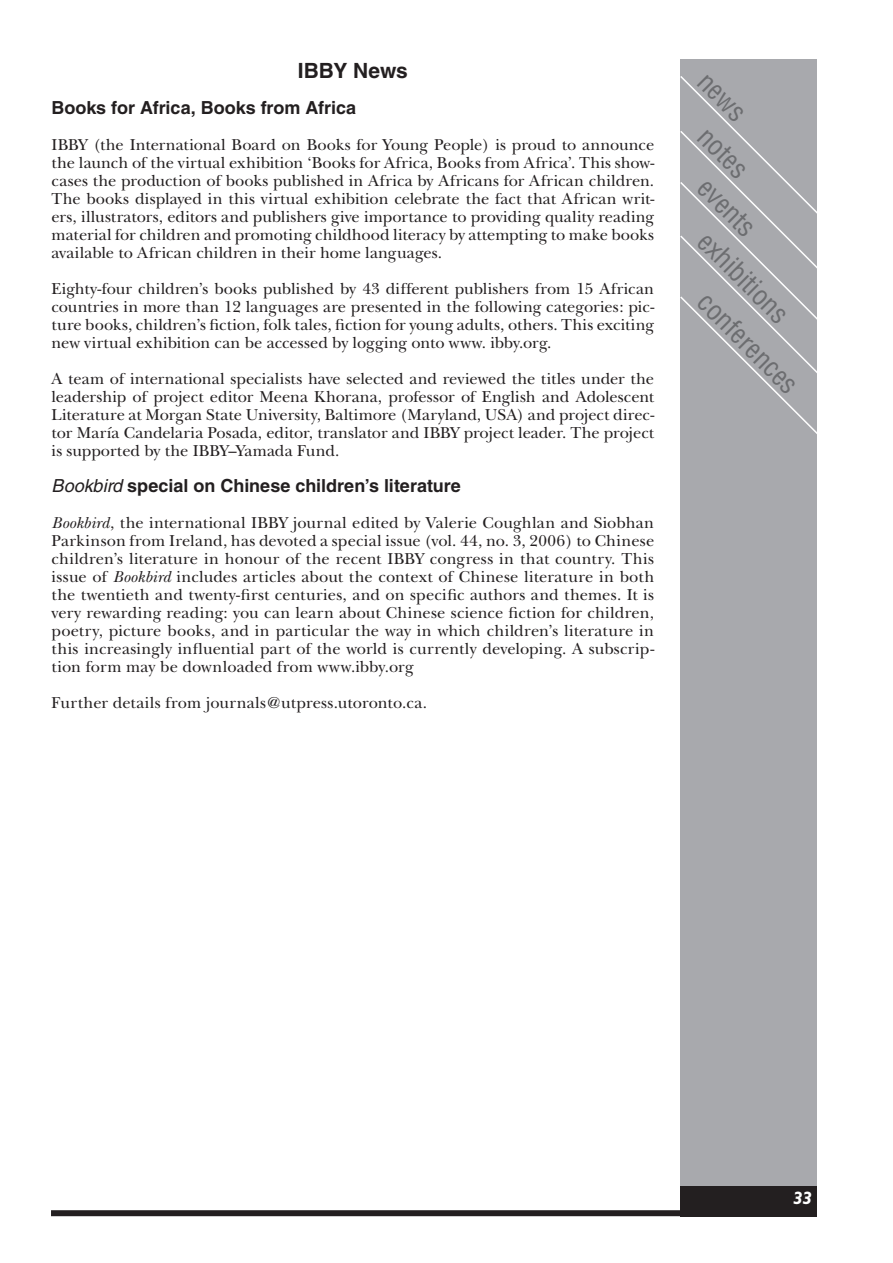
<style>
.page{position:relative;width:893px;height:1263px;background:#fff}
.page>*{position:absolute;margin:0;border:0;box-sizing:border-box;transform-origin:0 0}
.t1{font:condensed 27px/38.8px "Helvetica";color:#6c6d70}
.t2{font:700 21px "Helvetica";letter-spacing:-.005em;color:#231f20}
.t3{font:700 18px "Helvetica";color:#231f20}
.t4{font:italic 700 18px "Gill Sans";color:#fff}
.t5{font:16.5px/18px "New Baskerville";letter-spacing:.005em;color:#231f20;text-align:justify}
.s1{font-weight:400;font-style:italic}
.s2{font-style:italic}
</style>
<div class="page">
<div style="left:680px;top:60px;width:136px;height:1155px;background:#a8a9ad"></div>
<div style="left:51px;top:1210px;width:765px;height:6px;background:#231f20"></div>
<div style="left:680px;top:1186px;width:136px;height:30px;background:#231f20"></div>
<svg style="left:680px;top:74px;width:137px;height:363px"></svg>
<p class="t2" style="left:298px;top:57px;width:111px">IBBY News</p>
<p class="t3" style="left:52px;top:96px;width:306px">Books for Africa, Books from Africa</p>
<p class="t5" style="left:52px;top:135px;width:604px">IBBY (the International Board on Books for Young People) is proud to announce the launch of the virtual exhibition ‘Books for Africa, Books from Africa’. This show&shy;cases the production of books published in Africa by Africans for African children.<br>The books displayed in this virtual exhibition celebrate the fact that African writ&shy;ers, illustrators, editors and publishers give importance to providing quality reading material for children and promoting childhood literacy by attempting to make books available to African children in their home languages.</p>
<p class="t5" style="left:52px;top:279px;width:604px">Eighty-four children’s books published by 43 different publishers from 15 African countries in more than 12 languages are presented in the following categories: pic&shy;ture books, children’s fiction, folk tales, fiction for young adults, others. This exciting new virtual exhibition can be accessed by logging onto www. ibby.org.</p>
<p class="t5" style="left:52px;top:369px;width:604px">A team of international specialists have selected and reviewed the titles under the leadership of project editor Meena Khorana, professor of English and Adolescent Literature at Morgan State University, Baltimore (Maryland, USA) and project direc&shy;tor María Candelaria Posada, editor, translator and IBBY project leader. The project is supported by the IBBY–Yamada Fund.</p>
<p class="t3" style="left:52px;top:474px;width:411px"><span class="s1">Bookbird</span> special on Chinese children’s literature</p>
<p class="t5" style="left:52px;top:513px;width:604px"><span class="s2">Bookbird</span>, the international IBBY journal edited by Valerie Coughlan and Siobhan Parkinson from Ireland, has devoted a special issue (vol. 44, no. 3, 2006) to Chinese children’s literature in honour of the recent IBBY congress in that country. This issue of <span class="s2">Bookbird</span> includes articles about the context of Chinese literature in both the twentieth and twenty-first centuries, and on specific authors and themes. It is very rewarding reading: you can learn about Chinese science fiction for children, poetry, picture books, and in particular the way in which children’s literature in this increasingly influential part of the world is currently developing. A subscrip&shy;tion form may be downloaded from www.ibby.org</p>
<p class="t5" style="left:52px;top:693px;width:377px">Further details from journals@utpress.utoronto.ca.</p>
<h1 class="t1" style="left:744px;top:90px;width:60px;text-indent:-39px;rotate:45deg">news notes</h1>
<h1 class="t1" style="left:743px;top:196px;width:117px;line-height:38px;text-indent:-38px;rotate:45deg">events exhibitions</h1>
<h1 class="t1" style="left:716px;top:284px;width:130px;rotate:45deg">conferences</h1>
<p class="t4" style="left:793px;top:1187px;width:10px">33</p>
</div>
